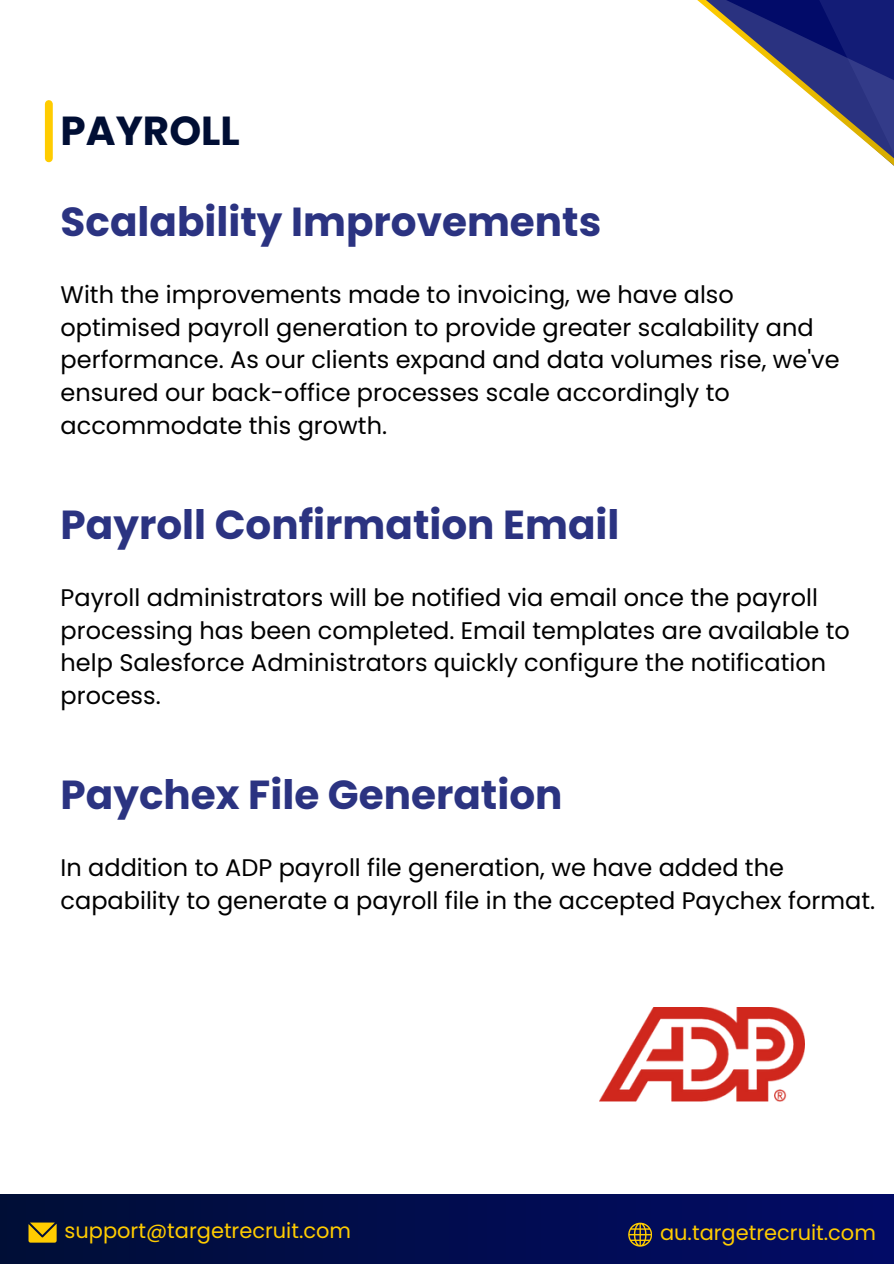
<style>
.page{position:relative;width:894px;height:1264px;background:#fff}
.page>*{position:absolute;margin:0;border:0;box-sizing:border-box;transform-origin:0 0}
.t1{font:700 40.5px "Poppins";color:#2b3381}
.t2{font:700 40.5px "Poppins";color:#000e34}
.t3{font:24px/32.7px "Poppins";color:#000}
.t4{font:21px "Poppins";color:#fc0}
</style>
<div class="page">
<div style="left:45px;top:104px;width:8px;height:54px;background:#fc0"></div>
<img style="left:599px;top:1007px;width:205px;height:94px">
<svg style="left:697px;top:0;width:196px;height:165px"></svg>
<div style="left:0;top:1193px;width:893px;height:70px;background:linear-gradient(to right,#000e36,#020b67)"></div>
<svg style="left:628px;top:1222px;width:23px;height:24px"></svg>
<svg style="left:28px;top:1222px;width:29px;height:20px"></svg>
<h2 class="t2" style="left:61px;top:102px;width:181px">PAYROLL</h2>
<h3 class="t1" style="left:61px;top:193px;width:542px">Scalability Improvements</h3>
<h1 class="t3" style="left:61px;top:278px;width:780px">With the improvements made to invoicing, we have also optimised payroll generation to provide greater scalability and performance. As our clients expand and data volumes rise, we've ensured our back-office processes scale accordingly to accommodate this growth.</h1>
<h2 class="t1" style="left:61px;top:496px;width:560px">Payroll Confirmation Email</h2>
<h3 class="t3" style="left:61px;top:581px;width:790px">Payroll administrators will be notified via email once the payroll processing has been completed. Email templates are available to help Salesforce Administrators quickly configure the notification process.</h3>
<h2 class="t1" style="left:61px;top:766px;width:503px">Paychex File Generation</h2>
<h3 class="t3" style="left:61px;top:851px;width:815px">In addition to ADP payroll file generation, we have added the capability to generate a payroll file in the accepted Paychex format.</h3>
<p class="t4" style="left:65px;top:1215px;width:288px">support@targetrecruit.com</p>
<p class="t4" style="left:660px;top:1217px;width:217px">au.targetrecruit.com</p>
</div>
